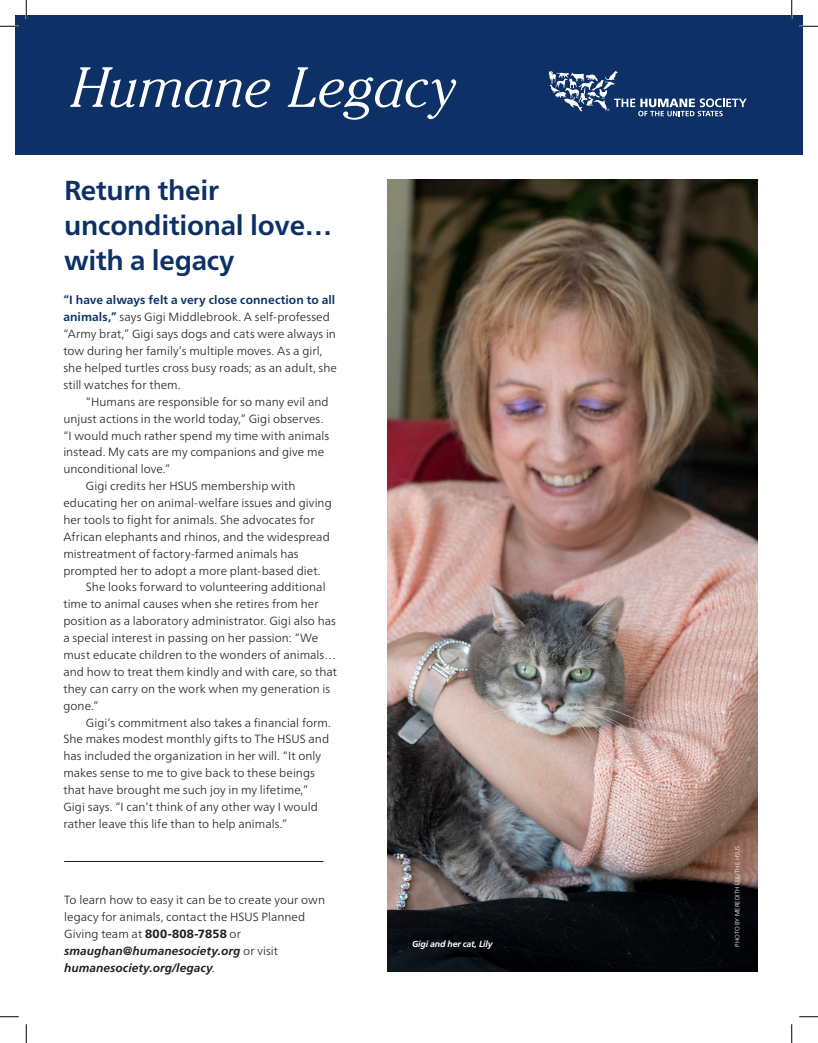
<style>
.page{position:relative;width:818px;height:1043px;background:#fff}
.page>*{position:absolute;margin:0;border:0;box-sizing:border-box;transform-origin:0 0}
.Headline__Bold_Chelt{font:italic 300 56.25px "Cheltenham";color:#fff}
.Headline__Bold_Fruti{font:700 27.5px/35px "Frutiger Neue LT Pro";letter-spacing:-.01em;color:#0d3166}
.Body_Copy__Fruitger{font:300 11.88px/16.9px "Frutiger Neue LT Pro";letter-spacing:.005em;color:#231f20}
.t1{font:italic 700 8.75px "Frutiger";letter-spacing:-.02em;color:#fff}
.Photo_Credits{font:300 6.25px "Frutiger Neue LT Pro";color:#fff}
.s1{font-weight:700;color:#0d3166}
.s2{font-weight:800}
.s3{font-family:"Frutiger";font-weight:700;font-style:italic}
</style>
<div class="page">
<img style="left:387px;top:179px;width:370px;height:792px">
<div style="left:15px;top:15px;width:787px;height:139px;background:#0d3166"></div>
<svg style="left:548px;top:71px;width:198px;height:45px"></svg>
<hr style="left:64px;top:861px;width:259px;height:1px;background:#231f20">
<svg style="left:0;top:25px;width:19px;height:2px"></svg>
<svg style="left:799px;top:25px;width:19px;height:2px"></svg>
<svg style="left:0;top:1016px;width:19px;height:1px"></svg>
<svg style="left:799px;top:1016px;width:19px;height:1px"></svg>
<svg style="left:25px;top:0;width:2px;height:19px"></svg>
<svg style="left:25px;top:1024px;width:2px;height:18px"></svg>
<svg style="left:790px;top:0;width:2px;height:19px"></svg>
<svg style="left:791px;top:1024px;width:1px;height:18px"></svg>
<p class="Headline__Bold_Chelt" style="left:71px;top:56px;width:386px">Humane Legacy</p>
<p class="Headline__Bold_Fruti" style="left:64px;top:173px;width:270px">Return their unconditional love… with a legacy</p>
<p class="Body_Copy__Fruitger" style="left:63px;top:292px;width:275px"><span class="s1">“I have always felt a very close connection to all animals,”</span> says Gigi Middlebrook. A self-professed “Army brat,” Gigi says dogs and cats were always in tow during her family’s multiple moves. As a girl, she helped turtles cross busy roads; as an adult, she still watches for them.</p>
<p class="Body_Copy__Fruitger" style="left:63px;top:393px;width:267px;text-indent:23px">“Humans are responsible for so many evil and unjust actions in the world today,” Gigi observes. “I would much rather spend my time with animals instead. My cats are my companions and give me unconditional love.”</p>
<p class="Body_Copy__Fruitger" style="left:63px;top:477px;width:270px;text-indent:23px">Gigi credits her HSUS membership with educating her on animal-welfare issues and giving her tools to fight for animals. She advocates for African elephants and rhinos, and the widespread mistreatment of factory-farmed animals has prompted her to adopt a more plant-based diet.</p>
<p class="Body_Copy__Fruitger" style="left:63px;top:578px;width:275px;text-indent:23px">She looks forward to volunteering additional time to animal causes when she retires from her position as a laboratory administrator. Gigi also has a special interest in passing on her passion: “We must educate children to the wonders of animals… and how to treat them kindly and with care, so that they can carry on the work when my generation is gone.”</p>
<p class="Body_Copy__Fruitger" style="left:63px;top:713px;width:269px;text-indent:23px">Gigi’s commitment also takes a financial form.<br>She makes modest monthly gifts to The HSUS and has included the organization in her will. “It only makes sense to me to give back to these beings that have brought me such joy in my lifetime,” Gigi says. “I can’t think of any other way I would rather leave this life than to help animals.”</p>
<p class="Body_Copy__Fruitger" style="left:64px;top:891px;width:262px">To learn how to easy it can be to create your own legacy for animals, contact the HSUS Planned Giving team at <span class="s2">800-808-7858</span> or <span class="s3">smaughan@humanesociety.org</span> or visit <span class="s3">humanesociety.org/legacy</span>.</p>
<p class="t1" style="left:412px;top:938px;width:82px">Gigi and her cat, Lily</p>
<p class="Photo_Credits" style="left:733px;top:946px;width:103px;rotate:-90deg">PHOTO BY MEREDITH LEE/THE HSUS</p>
</div>
